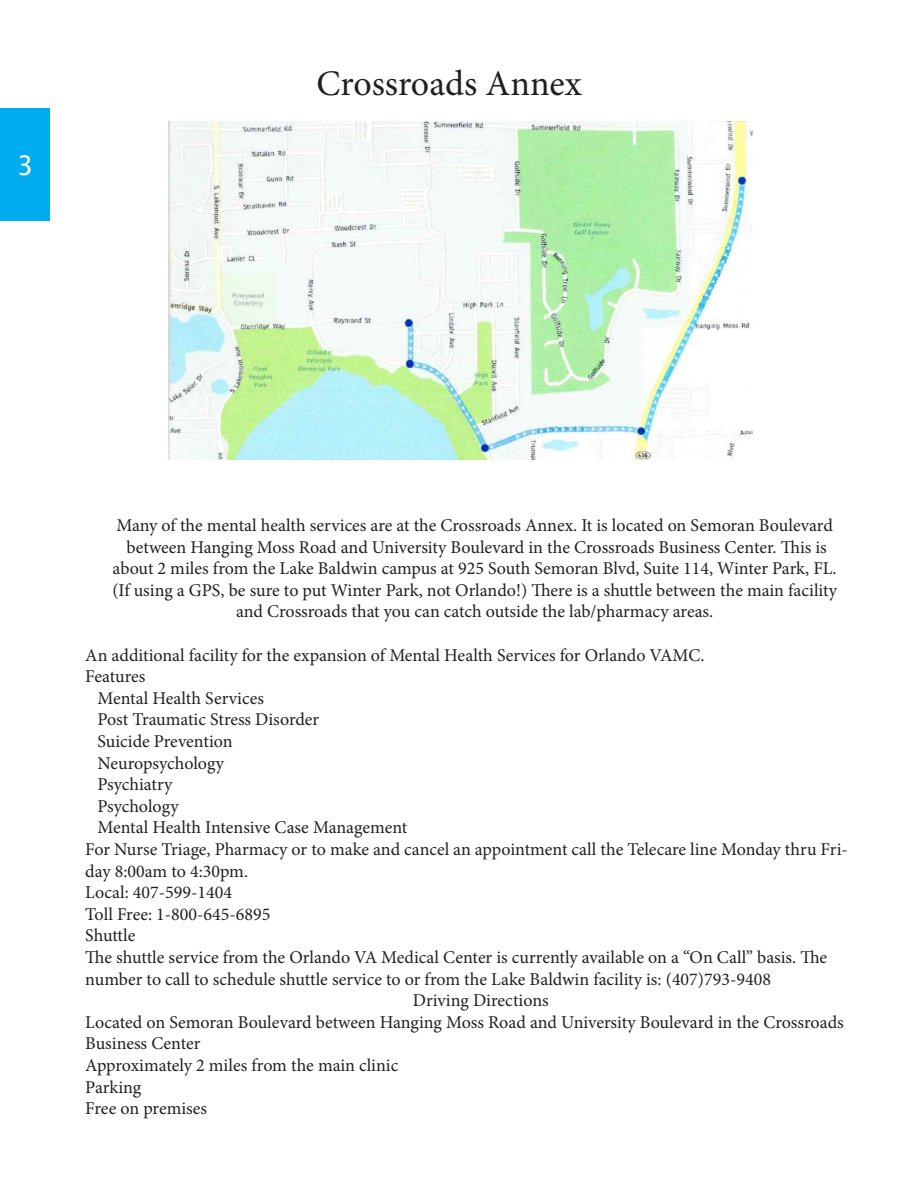
<style>
.page{position:relative;width:918px;height:1188px;background:#fff}
.page>*{position:absolute;margin:0;border:0;box-sizing:border-box;transform-origin:0 0}
.t1{font:36px "Minion Pro";color:#231f20}
.t2{font:27px "Lucida Console";color:#fff}
.t3{font:18px/21.6px "Minion Pro";color:#231f20}
</style>
<div class="page">
<div style="left:0;top:108px;width:50px;height:112px;background:#00aeef"></div>
<img style="left:168px;top:122px;width:586px;height:337px">
<p class="t2" style="left:17px;top:154px;width:18px">3</p>
<p class="t1" style="left:317px;top:60px;width:267px">Crossroads Annex</p>
<p class="t3" style="left:116px;top:514px;width:718px">Many of the mental health services are at the Crossroads Annex. It is located on Semoran Boulevard</p>
<p class="t3" style="left:127px;top:536px;width:702px">between Hanging Moss Road and University Boulevard in the Crossroads Business Center. This is</p>
<p class="t3" style="left:113px;top:558px;width:726px">about 2 miles from the Lake Baldwin campus at 925 South Semoran Blvd, Suite 114, Winter Park, FL.</p>
<p class="t3" style="left:112px;top:579px;width:726px">(If using a GPS, be sure to put Winter Park, not Orlando!) There is a shuttle between the main facility</p>
<p class="t3" style="left:236px;top:601px;width:479px">and Crossroads that you can catch outside the lab/pharmacy areas.</p>
<p class="t3" style="left:85px;top:644px;width:621px">An additional facility for the expansion of Mental Health Services for Orlando VAMC.</p>
<p class="t3" style="left:85px;top:666px;width:62px">Features</p>
<p class="t3" style="left:98px;top:687px;width:168px">Mental Health Services</p>
<p class="t3" style="left:98px;top:709px;width:223px">Post Traumatic Stress Disorder</p>
<p class="t3" style="left:98px;top:730px;width:137px">Suicide Prevention</p>
<p class="t3" style="left:98px;top:752px;width:128px">Neuropsychology</p>
<p class="t3" style="left:98px;top:774px;width:76px">Psychiatry</p>
<p class="t3" style="left:98px;top:795px;width:83px">Psychology</p>
<p class="t3" style="left:98px;top:817px;width:311px">Mental Health Intensive Case Management</p>
<p class="t3" style="left:85px;top:838px;width:764px">For Nurse Triage, Pharmacy or to make and cancel an appointment call the Telecare line Monday thru Fri&shy;day 8:00am to 4:30pm.</p>
<p class="t3" style="left:85px;top:882px;width:148px">Local: 407-599-1404</p>
<p class="t3" style="left:85px;top:903px;width:187px">Toll Free: 1-800-645-6895</p>
<p class="t3" style="left:85px;top:925px;width:52px">Shuttle</p>
<p class="t3" style="left:85px;top:946px;width:743px">The shuttle service from the Orlando VA Medical Center is currently available on a “On Call” basis. The number to call to schedule shuttle service to or from the Lake Baldwin facility is: (407)793-9408</p>
<p class="t3" style="left:413px;top:990px;width:137px">Driving Directions</p>
<p class="t3" style="left:85px;top:1011px;width:760px">Located on Semoran Boulevard between Hanging Moss Road and University Boulevard in the Crossroads<br>Business Center</p>
<p class="t3" style="left:85px;top:1054px;width:315px">Approximately 2 miles from the main clinic</p>
<p class="t3" style="left:85px;top:1076px;width:58px">Parking</p>
<p class="t3" style="left:85px;top:1098px;width:123px">Free on premises</p>
</div>
